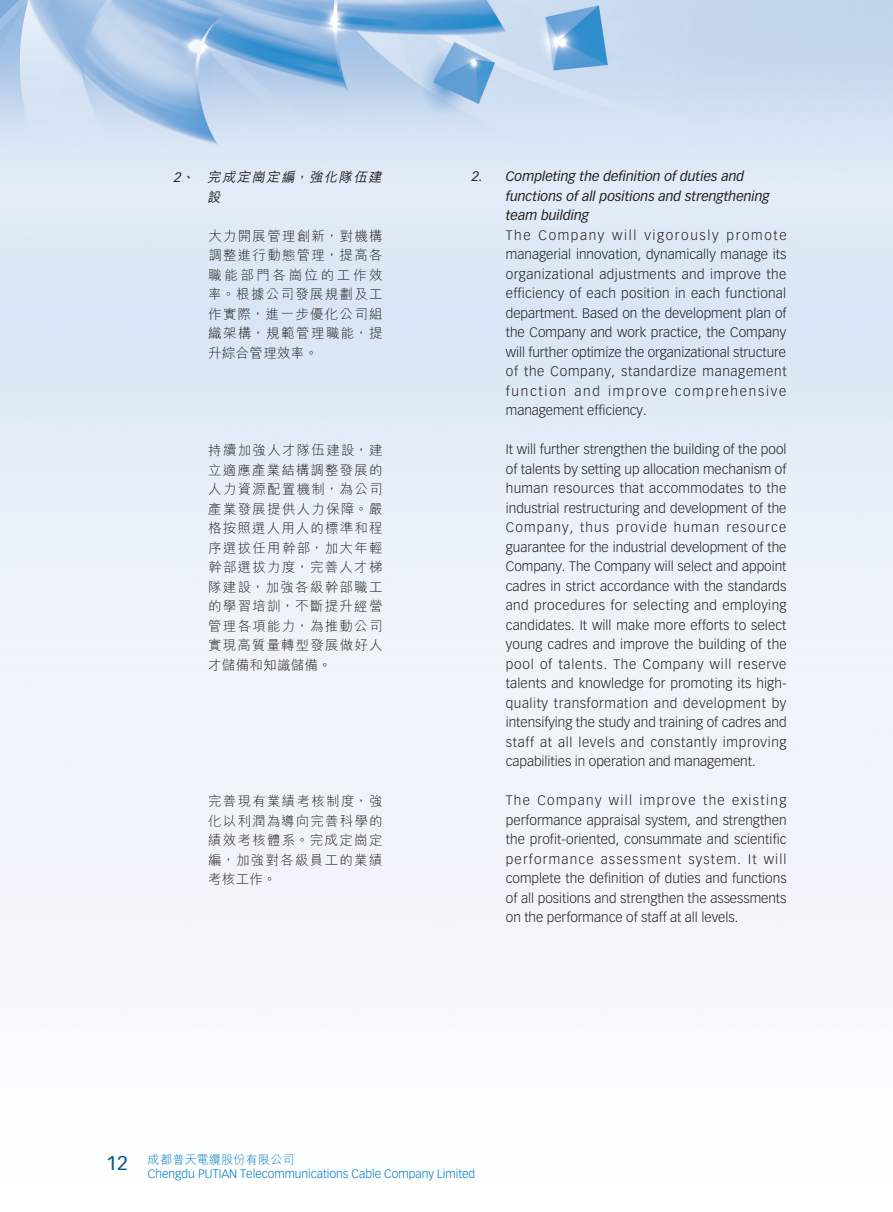
<style>
.page{position:relative;width:893px;height:1212px;background:#fff}
.page>*{position:absolute;margin:0;border:0;box-sizing:border-box;transform-origin:0 0}
.t1{font:19.5px "Vectora LT Std";color:#00548b}
.t2{font:300 13.5px/19.5px "Vectora LT Std";color:#231f20;text-align:justify}
.t3{font:300 13.5px/19.5px "M Hei HK";letter-spacing:.095em;color:#231f20;text-align:justify}
.t4{font:italic 13.5px/19.5px "Vectora LT Std";color:#231f20}
.t5{font:italic 500 13.5px/19.5px "M Hei HK";color:#231f20}
.t6{font:300 12px "Vectora LT Std";color:#0079c2}
.t7{font:300 12px "M Hei HK";letter-spacing:.02em;color:#0079c2}
.s1{font-family:"Vectora LT Std";font-weight:400}
</style>
<div class="page">
<img style="left:0;top:0;width:893px;height:967px">
<p class="t5" style="left:207px;top:166px;width:180px;text-indent:-34px"><span class="s1">2</span>、 完成定崗定編，強化隊伍建設</p>
<p class="t3" style="left:208px;top:226px;width:176px">大力開展管理創新，對機構調整進行動態管理，提高各職能部門各崗位的工作效率。根據公司發展規劃及工作實際，進一步優化公司組織架構，規範管理職能，提升綜合管理效率。</p>
<p class="t3" style="left:208px;top:440px;width:176px">持續加強人才隊伍建設，建立適應產業結構調整發展的人力資源配置機制，為公司產業發展提供人力保障。嚴格按照選人用人的標準和程序選拔任用幹部，加大年輕幹部選拔力度，完善人才梯隊建設，加強各級幹部職工的學習培訓，不斷提升經營管理各項能力，為推動公司實現高質量轉型發展做好人才儲備和知識儲備。</p>
<p class="t3" style="left:208px;top:791px;width:176px">完善現有業績考核制度，強化以利潤為導向完善科學的績效考核體系。完成定崗定編，加強對各級員工的業績考核工作。</p>
<p class="t4" style="left:506px;top:167px;width:266px;text-indent:-34px">2. Completing the definition of duties and functions of all positions and strengthening team building</p>
<p class="t2" style="left:506px;top:225px;width:282px">The Company will vigorously promote managerial innovation, dynamically manage its organizational adjustments and improve the efficiency of each position in each functional department. Based on the development plan of the Company and work practice, the Company will further optimize the organizational structure of the Company, standardize management function and improve comprehensive management efficiency.</p>
<p class="t2" style="left:506px;top:440px;width:282px">It will further strengthen the building of the pool of talents by setting up allocation mechanism of human resources that accommodates to the industrial restructuring and development of the Company, thus provide human resource guarantee for the industrial development of the Company. The Company will select and appoint cadres in strict accordance with the standards and procedures for selecting and employing candidates. It will make more efforts to select young cadres and improve the building of the pool of talents. The Company will reserve talents and knowledge for promoting its high&shy;quality transformation and development by intensifying the study and training of cadres and staff at all levels and constantly improving capabilities in operation and management.</p>
<p class="t2" style="left:506px;top:791px;width:282px">The Company will improve the existing performance appraisal system, and strengthen the profit-oriented, consummate and scientific performance assessment system. It will complete the definition of duties and functions of all positions and strengthen the assessments on the performance of staff at all levels.</p>
<h1 class="t1" style="left:106px;top:1151px;width:23px">12</h1>
<p class="t7" style="left:148px;top:1153px;width:148px">成都普天電纜股份有限公司</p>
<p class="t6" style="left:148px;top:1166px;width:329px">Chengdu PUTIAN Telecommunications Cable Company Limited</p>
</div>
